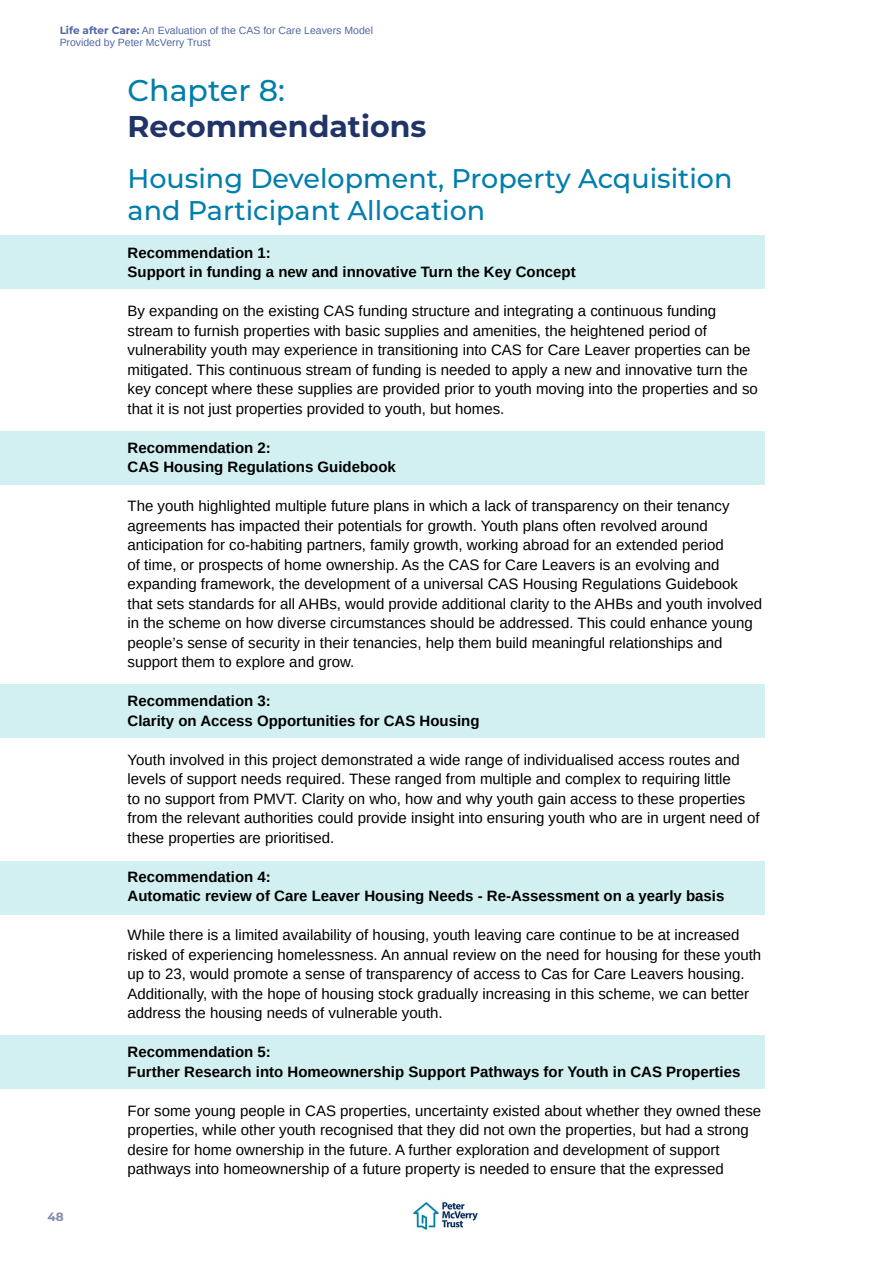
<style>
.page{position:relative;width:893px;height:1263px;background:#fff}
.page>*{position:absolute;margin:0;border:0;box-sizing:border-box;transform-origin:0 0}
.t1{font:700 30px "Montserrat";color:#213468}
.t2{font:500 30px "Montserrat";color:#007eab}
.t3{font:500 27px/32.4px "Montserrat";color:#007eab}
.t4{font:15px/19.5px "Arimo";color:#000}
.t5{font:700 15px "Arimo";color:#000}
.t6{font:700 12px "Montserrat";color:#213468}
.t7{font:10.5px/12.6px "Arimo";color:#25408f}
.s1{font-family:"Montserrat";font-weight:700}
</style>
<div class="page">
<img style="left:413px;top:1201px;width:65px;height:30px">
<div style="left:0;top:235px;width:765px;height:53px;background:#d2f0f1"></div>
<div style="left:0;top:431px;width:765px;height:54px;background:#d2f0f1"></div>
<div style="left:0;top:685px;width:765px;height:53px;background:#d2f0f1"></div>
<div style="left:0;top:861px;width:765px;height:54px;background:#d2f0f1"></div>
<div style="left:0;top:1035px;width:765px;height:54px;background:#d2f0f1"></div>
<p class="t7" style="left:60px;top:24px;width:315px"><span class="s1">Life after Care:</span> An Evaluation of the CAS for Care Leavers Model<br>Provided by Peter McVerry Trust</p>
<p class="t6" style="left:47px;top:1208px;width:18px">48</p>
<p class="t2" style="left:128px;top:70px;width:159px">Chapter 8:</p>
<p class="t1" style="left:128px;top:105px;width:300px">Recommendations</p>
<p class="t3" style="left:128px;top:161px;width:606px">Housing Development, Property Acquisition and Participant Allocation</p>
<p class="t5" style="left:128px;top:242px;width:145px">Recommendation 1:</p>
<p class="t5" style="left:128px;top:262px;width:450px">Support in funding a new and innovative Turn the Key Concept</p>
<p class="t4" style="left:128px;top:301px;width:632px">By expanding on the existing CAS funding structure and integrating a continuous funding stream to furnish properties with basic supplies and amenities, the heightened period of vulnerability youth may experience in transitioning into CAS for Care Leaver properties can be mitigated. This continuous stream of funding is needed to apply a new and innovative turn the key concept where these supplies are provided prior to youth moving into the properties and so that it is not just properties provided to youth, but homes.</p>
<p class="t5" style="left:128px;top:437px;width:145px">Recommendation 2:</p>
<p class="t5" style="left:128px;top:457px;width:270px">CAS Housing Regulations Guidebook</p>
<p class="t4" style="left:128px;top:496px;width:636px">The youth highlighted multiple future plans in which a lack of transparency on their tenancy agreements has impacted their potentials for growth. Youth plans often revolved around anticipation for co-habiting partners, family growth, working abroad for an extended period<br>of time, or prospects of home ownership. As the CAS for Care Leavers is an evolving and expanding framework, the development of a universal CAS Housing Regulations Guidebook that sets standards for all AHBs, would provide additional clarity to the AHBs and youth involved in the scheme on how diverse circumstances should be addressed. This could enhance young people’s sense of security in their tenancies, help them build meaningful relationships and support them to explore and grow.</p>
<p class="t5" style="left:128px;top:691px;width:145px">Recommendation 3:</p>
<p class="t5" style="left:128px;top:710px;width:353px">Clarity on Access Opportunities for CAS Housing</p>
<p class="t4" style="left:128px;top:750px;width:633px">Youth involved in this project demonstrated a wide range of individualised access routes and levels of support needs required. These ranged from multiple and complex to requiring little<br>to no support from PMVT. Clarity on who, how and why youth gain access to these properties from the relevant authorities could provide insight into ensuring youth who are in urgent need of these properties are prioritised.</p>
<p class="t5" style="left:128px;top:866px;width:145px">Recommendation 4:</p>
<p class="t5" style="left:128px;top:886px;width:598px">Automatic review of Care Leaver Housing Needs - Re-Assessment on a yearly basis</p>
<p class="t4" style="left:128px;top:925px;width:635px">While there is a limited availability of housing, youth leaving care continue to be at increased risked of experiencing homelessness. An annual review on the need for housing for these youth up to 23, would promote a sense of transparency of access to Cas for Care Leavers housing.<br>Additionally, with the hope of housing stock gradually increasing in this scheme, we can better address the housing needs of vulnerable youth.</p>
<p class="t5" style="left:128px;top:1042px;width:145px">Recommendation 5:</p>
<p class="t5" style="left:128px;top:1061px;width:614px">Further Research into Homeownership Support Pathways for Youth in CAS Properties</p>
<p class="t4" style="left:128px;top:1101px;width:635px">For some young people in CAS properties, uncertainty existed about whether they owned these properties, while other youth recognised that they did not own the properties, but had a strong desire for home ownership in the future. A further exploration and development of support pathways into homeownership of a future property is needed to ensure that the expressed</p>
</div>
